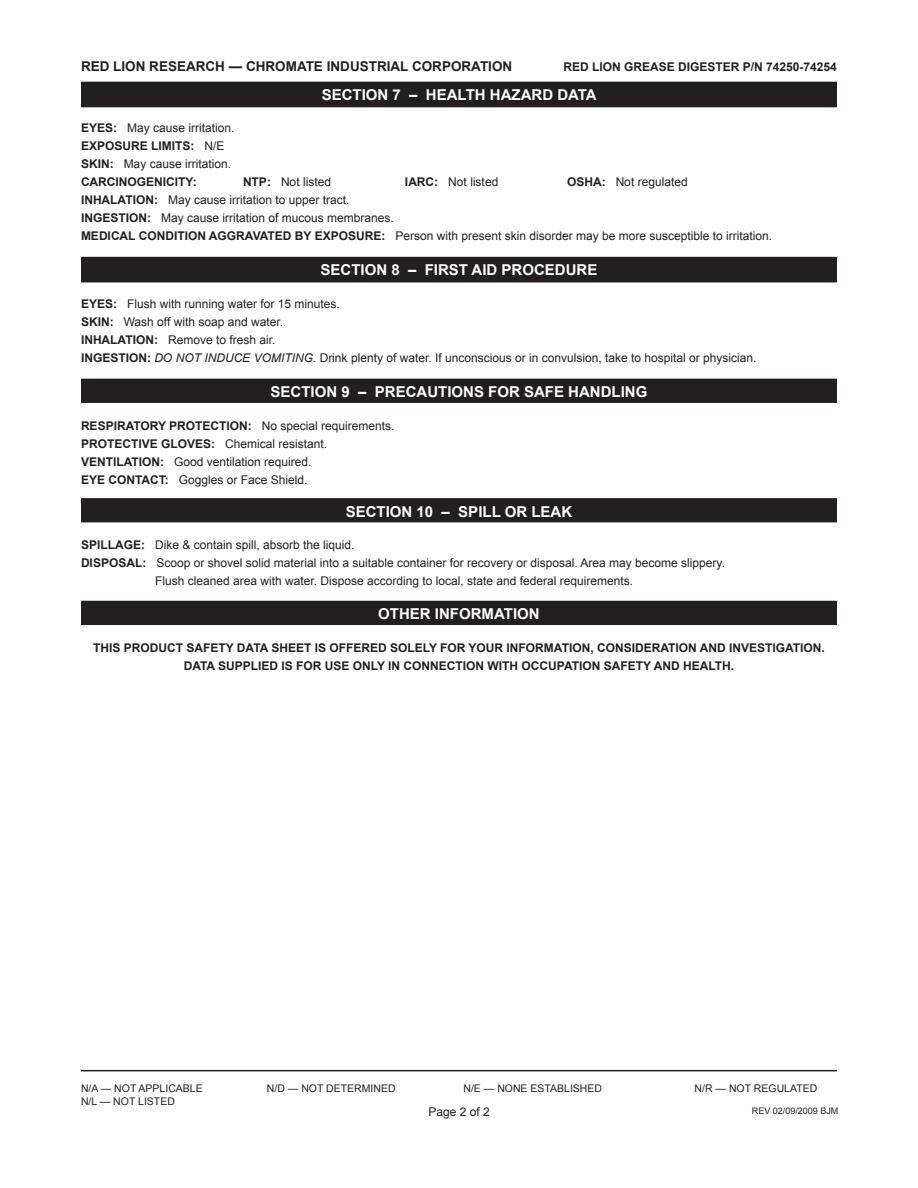
<style>
.page{position:relative;width:918px;height:1188px;background:#fff}
.page>*{position:absolute;margin:0;border:0;box-sizing:border-box;transform-origin:0 0}
.t1{font:700 15px "Arial";color:#fff}
.t2{font:700 13.5px "Arial";color:#231f20}
.t3{font:12px "Arial";color:#231f20}
.t4{font:700 12px "Arial";color:#231f20}
.t5{font:10.5px "Arial";color:#231f20}
.t6{font:9px "Arial";color:#231f20}
.s1{font-weight:700}
.s2{font-weight:400}
.s3{font-style:italic}
</style>
<div class="page">
<hr style="left:81px;top:1070px;width:756px;height:1px;background:#231f20">
<div style="left:82px;top:499px;width:754px;height:23px;background:#231f20"></div>
<div style="left:81px;top:498px;width:756px;height:24px;border:2px solid #231f20"></div>
<div style="left:82px;top:379px;width:754px;height:23px;background:#231f20"></div>
<div style="left:81px;top:379px;width:756px;height:24px;border:2px solid #231f20"></div>
<div style="left:82px;top:82px;width:754px;height:25px;background:#231f20"></div>
<div style="left:82px;top:258px;width:754px;height:24px;background:#231f20"></div>
<div style="left:81px;top:257px;width:756px;height:25px;border:2px solid #231f20"></div>
<div style="left:82px;top:602px;width:754px;height:22px;background:#231f20"></div>
<div style="left:81px;top:601px;width:756px;height:24px;border:2px solid #231f20"></div>
<p class="t2" style="left:81px;top:57px;width:433px">RED LION RESEARCH — CHROMATE INDUSTRIAL CORPORATION</p>
<p class="t4" style="left:564px;top:58px;width:275px">RED LION GREASE DIGESTER P/N 74250-74254</p>
<p class="t1" style="left:322px;top:85px;width:276px">SECTION 7 – HEALTH HAZARD DATA</p>
<p class="t3" style="left:81px;top:120px;width:155px"><span class="s1">EYES:</span> May cause irritation.</p>
<p class="t4" style="left:81px;top:138px;width:145px">EXPOSURE LIMITS: <span class="s2">N/E</span></p>
<p class="t3" style="left:81px;top:156px;width:152px"><span class="s1">SKIN:</span> May cause irritation.</p>
<p class="t4" style="left:81px;top:174px;width:117px">CARCINOGENICITY:</p>
<p class="t3" style="left:243px;top:174px;width:90px"><span class="s1">NTP:</span> Not listed</p>
<p class="t3" style="left:405px;top:174px;width:95px"><span class="s1">IARC:</span> Not listed</p>
<p class="t3" style="left:567px;top:174px;width:122px"><span class="s1">OSHA:</span> Not regulated</p>
<p class="t3" style="left:81px;top:192px;width:270px"><span class="s1">INHALATION:</span> May cause irritation to upper tract.</p>
<p class="t3" style="left:81px;top:210px;width:314px"><span class="s1">INGESTION:</span> May cause irritation of mucous membranes.</p>
<p class="t3" style="left:81px;top:228px;width:693px"><span class="s1">MEDICAL CONDITION AGGRAVATED BY EXPOSURE:</span> Person with present skin disorder may be more susceptible to irritation.</p>
<p class="t1" style="left:321px;top:260px;width:278px">SECTION 8 – FIRST AID PROCEDURE</p>
<p class="t3" style="left:81px;top:296px;width:260px"><span class="s1">EYES:</span> Flush with running water for 15 minutes.</p>
<p class="t3" style="left:81px;top:314px;width:204px"><span class="s1">SKIN:</span> Wash off with soap and water.</p>
<p class="t3" style="left:81px;top:332px;width:196px"><span class="s1">INHALATION:</span> Remove to fresh air.</p>
<p class="t3" style="left:81px;top:350px;width:677px"><span class="s1">INGESTION:</span> <span class="s3">DO NOT INDUCE VOMITING.</span> Drink plenty of water. If unconscious or in convulsion, take to hospital or physician.</p>
<p class="t1" style="left:271px;top:382px;width:378px">SECTION 9 – PRECAUTIONS FOR SAFE HANDLING</p>
<p class="t4" style="left:81px;top:418px;width:315px">RESPIRATORY PROTECTION: <span class="s2">No special requirements.</span></p>
<p class="t3" style="left:81px;top:436px;width:248px"><span class="s1">PROTECTIVE GLOVES:</span> Chemical resistant.</p>
<p class="t3" style="left:81px;top:454px;width:232px"><span class="s1">VENTILATION:</span> Good ventilation required.</p>
<p class="t3" style="left:81px;top:472px;width:228px"><span class="s1">EYE CONTACT:</span> Goggles or Face Shield.</p>
<p class="t1" style="left:346px;top:501px;width:228px">SECTION 10 – SPILL OR LEAK</p>
<p class="t3" style="left:81px;top:537px;width:275px"><span class="s1">SPILLAGE:</span> Dike &amp; contain spill, absorb the liquid.</p>
<p class="t3" style="left:81px;top:555px;width:646px"><span class="s1">DISPOSAL:</span> Scoop or shovel solid material into a suitable container for recovery or disposal. Area may become slippery.</p>
<p class="t3" style="left:155px;top:573px;width:480px">Flush cleaned area with water. Dispose according to local, state and federal requirements.</p>
<p class="t1" style="left:378px;top:604px;width:163px">OTHER INFORMATION</p>
<p class="t4" style="left:93px;top:640px;width:733px">THIS PRODUCT SAFETY DATA SHEET IS OFFERED SOLELY FOR YOUR INFORMATION, CONSIDERATION AND INVESTIGATION.</p>
<p class="t4" style="left:184px;top:658px;width:552px">DATA SUPPLIED IS FOR USE ONLY IN CONNECTION WITH OCCUPATION SAFETY AND HEALTH.</p>
<p class="t5" style="left:81px;top:1082px;width:123px">N/A — NOT APPLICABLE</p>
<p class="t5" style="left:267px;top:1082px;width:130px">N/D — NOT DETERMINED</p>
<p class="t5" style="left:463px;top:1082px;width:140px">N/E — NONE ESTABLISHED</p>
<p class="t5" style="left:695px;top:1082px;width:124px">N/R — NOT REGULATED</p>
<p class="t5" style="left:81px;top:1094px;width:95px">N/L — NOT LISTED</p>
<p class="t6" style="left:752px;top:1105px;width:88px">REV 02/09/2009 BJM</p>
<p class="t3" style="left:428px;top:1104px;width:63px">Page 2 of 2</p>
</div>
